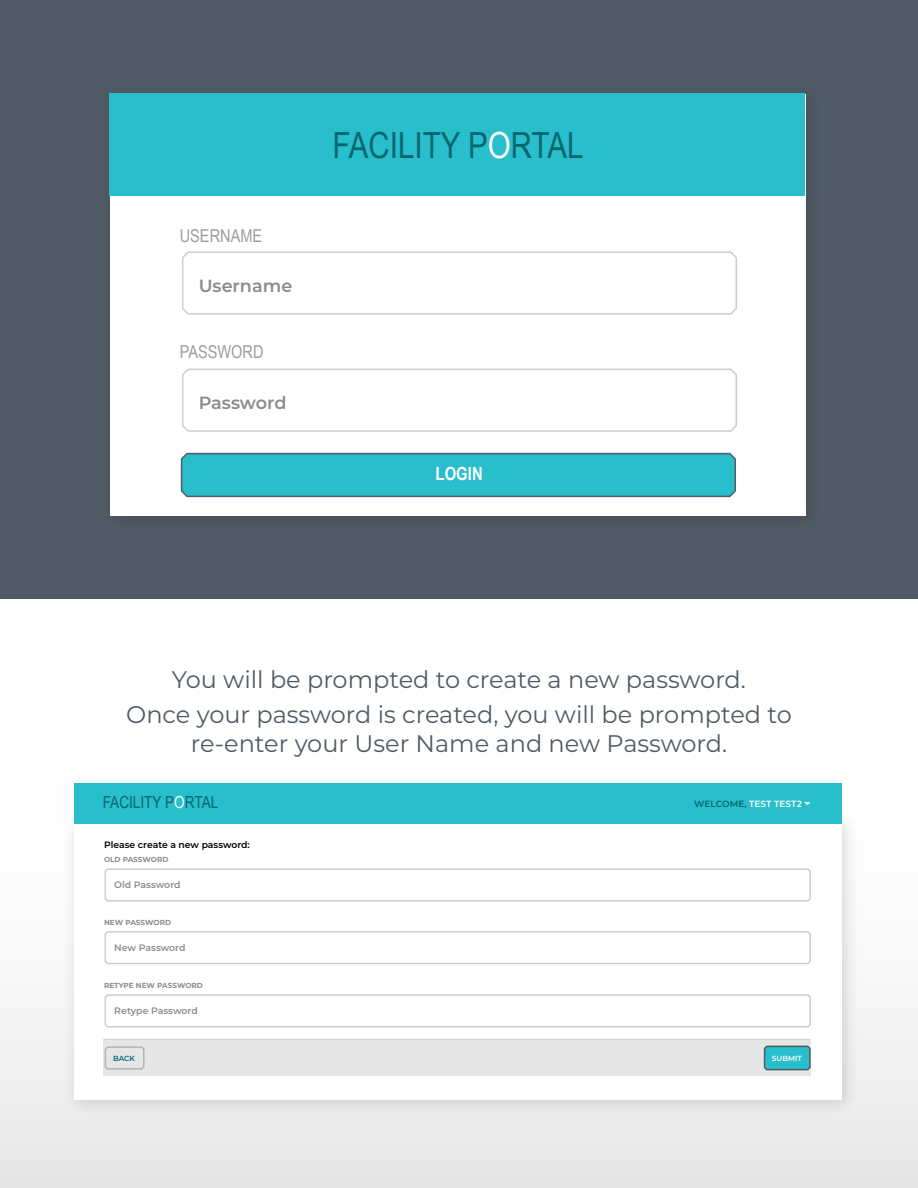
<style>
.page{position:relative;width:918px;height:1188px;background:#fff}
.page>*{position:absolute;margin:0;border:0;box-sizing:border-box;transform-origin:0 0}
.t1{font:36px "Arial Narrow";color:#04666e}
.t2{font:24px/35.2px "Montserrat";color:#515b65;text-align:center}
.t3{font:700 18.15px "Arial Narrow";color:#fff}
.t4{font:600 17.7px "Montserrat";color:#8c8c8c}
.t5{font:17.7px "Arial Narrow";color:#9c9c9c}
.t6{font:16.65px "Arial Narrow";color:#04666e}
.t7{font:600 9.3px "Montserrat";color:#8c8c8c}
.t8{font:600 9.3px "Montserrat";color:#000}
.t9{font:600 9px "Montserrat";color:#fff}
.t10{font:600 7.5px "Montserrat";color:#fff}
.t11{font:600 7.5px "Montserrat";color:#04666e}
.t12{font:700 7.35px "Montserrat";color:#8c8c8c}
.s1{color:#fff}
.s2{color:#04666e}
</style>
<div class="page">
<div style="left:0;top:752px;width:918px;height:436px;background:linear-gradient(to bottom,#fff,#e9e9e9)"></div>
<div style="left:0;top:0;width:918px;height:598px;background:#515b65"></div>
<div style="left:110px;top:94px;width:695px;height:421px;background:#fff"></div>
<svg style="left:182px;top:251px;width:555px;height:64px"></svg>
<svg style="left:182px;top:368px;width:555px;height:64px"></svg>
<svg style="left:180px;top:452px;width:556px;height:46px;background:#34b9c7"></svg>
<div style="left:110px;top:93px;width:695px;height:103px;background:#29becc"></div>
<div style="left:62px;top:810px;width:798px;height:308px;background:#000;opacity:.15"></div>
<div style="left:74px;top:822px;width:768px;height:277px;background:#fff"></div>
<div style="left:74px;top:783px;width:768px;height:41px;background:#29becc"></div>
<svg style="left:104px;top:868px;width:707px;height:34px"></svg>
<svg style="left:104px;top:931px;width:707px;height:34px"></svg>
<svg style="left:104px;top:994px;width:707px;height:34px"></svg>
<div style="left:104px;top:1039px;width:707px;height:37px;background:#e6e6e6"></div>
<svg style="left:104px;top:1046px;width:41px;height:24px"></svg>
<svg style="left:763px;top:1045px;width:48px;height:26px"></svg>
<hr style="left:104px;top:1039px;width:707px;height:1px;background:#d0d3d5">
<svg style="left:804px;top:802px;width:6px;height:3px"></svg>
<p class="t5" style="left:180px;top:223px;width:84px">USERNAME</p>
<p class="t4" style="left:199px;top:273px;width:95px">Username</p>
<p class="t5" style="left:180px;top:339px;width:85px">PASSWORD</p>
<p class="t4" style="left:199px;top:390px;width:89px">Password</p>
<h1 class="t1" style="left:332px;top:119px;width:253px">FACILITY P<span class="s1">O</span>RTAL</h1>
<p class="t3" style="left:436px;top:460px;width:49px">LOGIN</p>
<p class="t2" style="left:126px;top:661px;width:667px">You will be prompted to create a new password.<br>Once your password is created, you will be prompted to</p>
<p class="t2" style="left:191px;top:725px;width:538px">re-enter your User Name and new Password.</p>
<p class="t6" style="left:103px;top:790px;width:117px">FACILITY P<span class="s1">O</span>RTAL</p>
<p class="t8" style="left:104px;top:838px;width:147px">Please create a new password:</p>
<p class="t12" style="left:104px;top:854px;width:66px">OLD PASSWORD</p>
<p class="t7" style="left:114px;top:879px;width:68px">Old Password</p>
<p class="t12" style="left:104px;top:917px;width:69px">NEW PASSWORD</p>
<p class="t7" style="left:114px;top:941px;width:73px">New Password</p>
<p class="t12" style="left:104px;top:980px;width:100px">RETYPE NEW PASSWORD</p>
<p class="t7" style="left:114px;top:1004px;width:85px">Retype Password</p>
<p class="t9" style="left:694px;top:797px;width:109px"><span class="s2">WELCOME,</span> TEST TEST2</p>
<p class="t11" style="left:113px;top:1053px;width:23px">BACK</p>
<p class="t10" style="left:772px;top:1053px;width:32px">SUBMIT</p>
</div>
